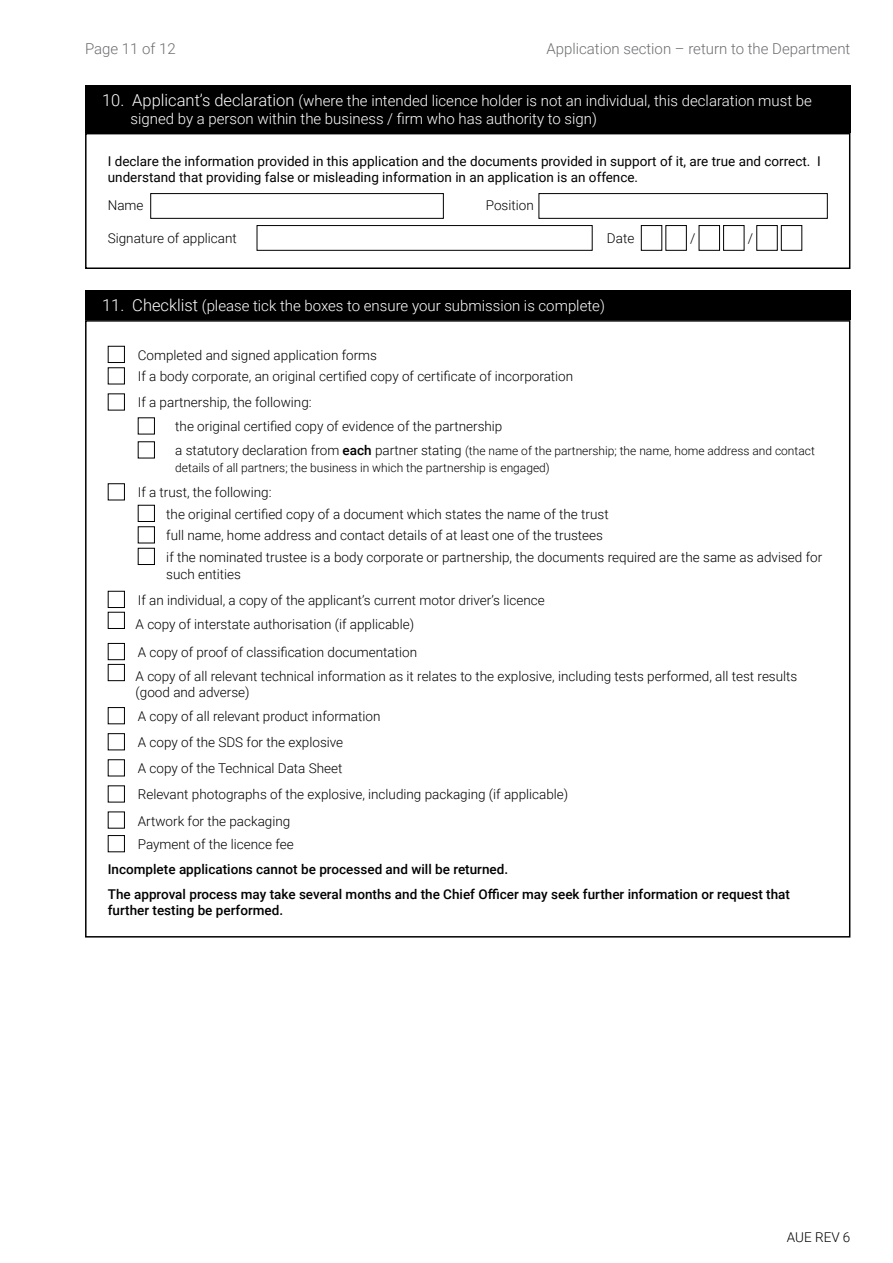
<style>
.page{position:relative;width:893px;height:1263px;background:#fff}
.page>*{position:absolute;margin:0;border:0;box-sizing:border-box;transform-origin:0 0}
.Heading_1_Form{font:300 15px/18px "Roboto";color:#fff}
.t1{font:300 15px "Roboto";color:#6d6e71}
.Text{font:300 13.5px/17.2px "Roboto";color:#000}
.t2{font:13.5px/16.2px "Roboto";color:#000}
.Text-2{font:500 13.5px/16.2px "Roboto";color:#000}
.Text-3{font:300 12px/16.2px "Roboto";color:#000}
.s1{font-size:16.5px}
.s2{font-size:13.5px}
.s3{font-weight:500;font-size:13.5px}
</style>
<div class="page">
<div style="left:150px;top:193px;width:294px;height:26px;background:#fff;border:1px solid #000"></div>
<div style="left:538px;top:193px;width:290px;height:26px;background:#fff;border:1px solid #000"></div>
<div style="left:257px;top:225px;width:336px;height:26px;background:#fff;border:1px solid #000"></div>
<div style="left:641px;top:225px;width:21px;height:26px;border:1px solid #000"></div>
<div style="left:665px;top:225px;width:22px;height:26px;border:1px solid #000"></div>
<div style="left:699px;top:225px;width:21px;height:26px;border:1px solid #000"></div>
<div style="left:723px;top:225px;width:21px;height:26px;border:1px solid #000"></div>
<div style="left:756px;top:225px;width:22px;height:26px;border:1px solid #000"></div>
<div style="left:781px;top:225px;width:21px;height:26px;border:1px solid #000"></div>
<div style="left:85px;top:133px;width:765px;height:136px;border:2px solid #000"></div>
<div style="left:85px;top:85px;width:765px;height:48px;background:#000"></div>
<div style="left:108px;top:346px;width:17px;height:17px;background:#fff;border:1px solid #000"></div>
<div style="left:108px;top:367px;width:17px;height:17px;background:#fff;border:1px solid #000"></div>
<div style="left:108px;top:483px;width:17px;height:17px;background:#fff;border:1px solid #000"></div>
<div style="left:138px;top:505px;width:17px;height:17px;background:#fff;border:1px solid #000"></div>
<div style="left:138px;top:526px;width:17px;height:17px;background:#fff;border:1px solid #000"></div>
<div style="left:138px;top:548px;width:17px;height:17px;background:#fff;border:1px solid #000"></div>
<div style="left:108px;top:591px;width:17px;height:17px;background:#fff;border:1px solid #000"></div>
<div style="left:108px;top:612px;width:17px;height:17px;background:#fff;border:1px solid #000"></div>
<div style="left:108px;top:643px;width:17px;height:17px;background:#fff;border:1px solid #000"></div>
<div style="left:108px;top:664px;width:17px;height:17px;background:#fff;border:1px solid #000"></div>
<div style="left:108px;top:707px;width:17px;height:17px;background:#fff;border:1px solid #000"></div>
<div style="left:108px;top:733px;width:17px;height:17px;background:#fff;border:1px solid #000"></div>
<div style="left:108px;top:759px;width:17px;height:17px;background:#fff;border:1px solid #000"></div>
<div style="left:108px;top:835px;width:17px;height:17px;background:#fff;border:1px solid #000"></div>
<div style="left:85px;top:290px;width:765px;height:30px;background:#000"></div>
<p class="t1" style="left:85px;top:38px;width:92px">Page 11 of 12</p>
<p class="t1" style="left:546px;top:38px;width:305px">Application section – return to the Department</p>
<h1 class="Heading_1_Form" style="left:131px;top:91px;width:683px;text-indent:-29px"><span class="s1">10. Applicant’s declaration</span> (where the intended licence holder is not an individual, this declaration must be signed by a person within the business / firm who has authority to sign)</h1>
<p class="t2" style="left:108px;top:152px;width:714px">I declare the information provided in this application and the documents provided in support of it, are true and correct. I understand that providing false or misleading information in an application is an offence.</p>
<p class="Text" style="left:108px;top:196px;width:37px">Name</p>
<p class="Text" style="left:486px;top:196px;width:49px">Position</p>
<p class="Text" style="left:108px;top:229px;width:131px">Signature of applicant</p>
<p class="Text" style="left:607px;top:229px;width:29px">Date</p>
<p class="Text" style="left:690px;top:229px;width:7px">/</p>
<p class="Text" style="left:748px;top:229px;width:7px">/</p>
<h1 class="Heading_1_Form" style="left:102px;top:296px;width:504px"><span class="s1">11. Checklist</span> (please tick the boxes to ensure your submission is complete)</h1>
<p class="Text" style="left:138px;top:346px;width:241px">Completed and signed application forms</p>
<p class="Text" style="left:138px;top:367px;width:437px">If a body corporate, an original certified copy of certificate of incorporation</p>
<p class="Text" style="left:138px;top:394px;width:175px">If a partnership, the following:</p>
<p class="Text" style="left:175px;top:417px;width:329px">the original certified copy of evidence of the partnership</p>
<p class="Text-3" style="left:175px;top:443px;width:641px"><span class="s2">a statutory declaration from</span> <span class="s3">each</span> <span class="s2">partner stating</span> (the name of the partnership; the name, home address and contact details of all partners; the business in which the partnership is engaged)</p>
<p class="Text" style="left:138px;top:483px;width:135px">If a trust, the following:</p>
<p class="Text" style="left:166px;top:505px;width:444px">the original certified copy of a document which states the name of the trust</p>
<p class="Text" style="left:166px;top:526px;width:438px">full name, home address and contact details of at least one of the trustees</p>
<p class="Text" style="left:166px;top:548px;width:657px">if the nominated trustee is a body corporate or partnership, the documents required are the same as advised for such entities</p>
<p class="Text" style="left:138px;top:591px;width:408px">If an individual, a copy of the applicant’s current motor driver’s licence</p>
<p class="Text" style="left:136px;top:615px;width:280px">A copy of interstate authorisation (if applicable)</p>
<p class="Text" style="left:138px;top:643px;width:281px">A copy of proof of classification documentation</p>
<p class="Text" style="left:136px;top:668px;width:663px;line-height:16.2px">A copy of all relevant technical information as it relates to the explosive, including tests performed, all test results (good and adverse)</p>
<p class="Text" style="left:138px;top:707px;width:244px">A copy of all relevant product information</p>
<p class="Text" style="left:138px;top:733px;width:207px">A copy of the SDS for the explosive</p>
<p class="Text" style="left:138px;top:759px;width:206px">A copy of the Technical Data Sheet</p>
<p class="Text" style="left:138px;top:785px;width:432px">Relevant photographs of the explosive, including packaging (if applicable)</p>
<p class="Text" style="left:138px;top:812px;width:154px">Artwork for the packaging</p>
<p class="Text" style="left:138px;top:835px;width:157px">Payment of the licence fee</p>
<p class="Text-2" style="left:108px;top:860px;width:402px">Incomplete applications cannot be processed and will be returned.</p>
<p class="Text-2" style="left:108px;top:885px;width:684px">The approval process may take several months and the Chief Officer may seek further information or request that further testing be performed.</p>
<p class="Text" style="left:787px;top:1228px;width:65px">AUE REV 6</p>
</div>
